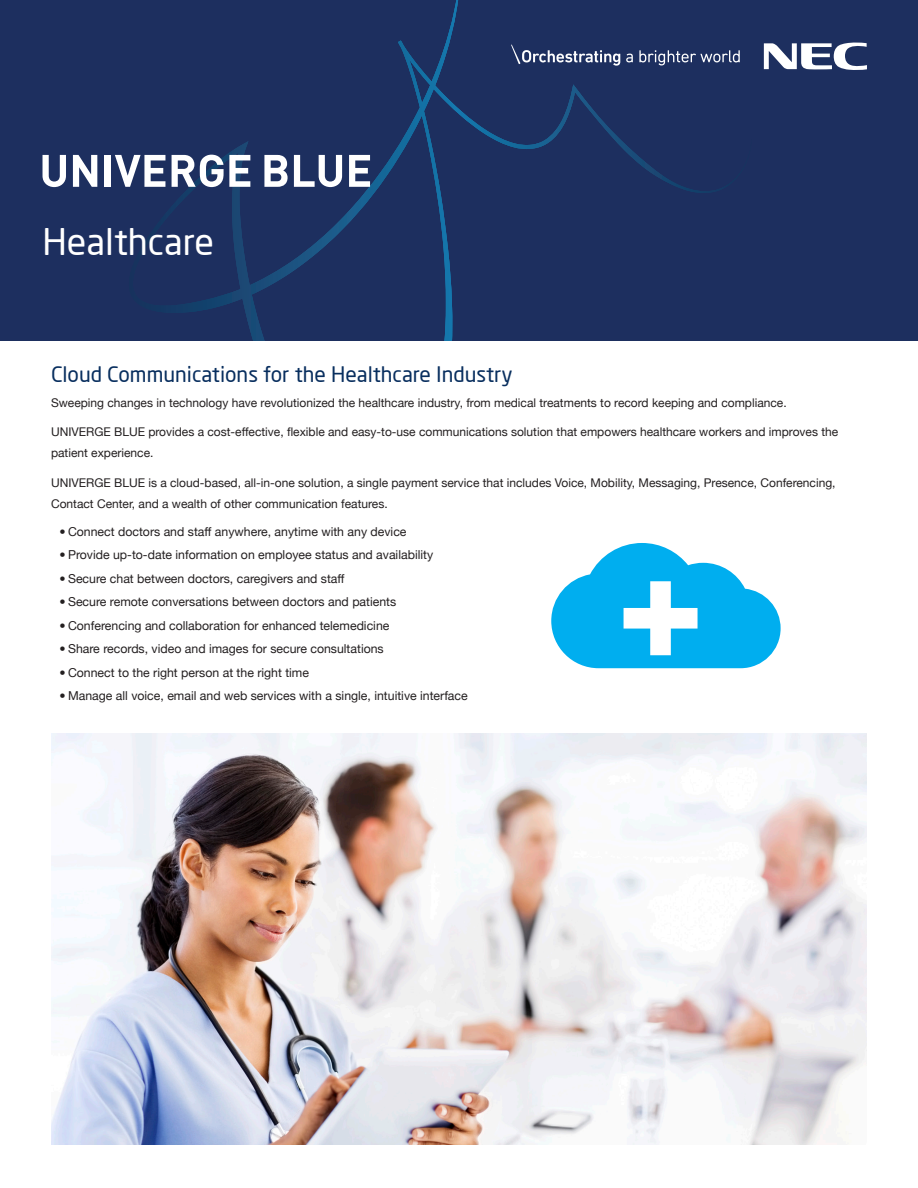
<style>
.page{position:relative;width:918px;height:1188px;background:#fff}
.page>*{position:absolute;margin:0;border:0;box-sizing:border-box;transform-origin:0 0}
.t1{font:36px "Neo Sans Pro";color:#fff}
.t2{font:21px "Neo Sans Pro";color:#082e5e}
.t3{font:12.3px "Helvetica Neue";color:#231f20}
.main{font:12px/21px "Helvetica Neue";color:#231f20}
</style>
<div class="page">
<div style="left:0;top:0;width:918px;height:340px;background:#1d2f5f"></div>
<svg style="left:43px;top:155px;width:23px;height:32px"></svg>
<svg style="left:73px;top:155px;width:24px;height:32px"></svg>
<div style="left:105px;top:155px;width:6px;height:32px;background:#fff"></div>
<svg style="left:764px;top:43px;width:103px;height:27px"></svg>
<svg style="left:115px;top:0;width:636px;height:341px"></svg>
<img style="left:51px;top:733px;width:816px;height:412px">
<svg style="left:551px;top:543px;width:230px;height:125px"></svg>
<p class="t1" style="left:43px;top:220px;width:173px">Healthcare</p>
<h1 class="t2" style="left:51px;top:361px;width:463px">Cloud Communications for the Healthcare Industry</h1>
<p class="main" style="left:51px;top:392px;width:737px">Sweeping changes in technology have revolutionized the healthcare industry, from medical treatments to record keeping and compliance.</p>
<p class="main" style="left:51px;top:422px;width:789px">UNIVERGE BLUE provides a cost-effective, flexible and easy-to-use communications solution that empowers healthcare workers and improves the patient experience.</p>
<p class="main" style="left:51px;top:472px;width:786px">UNIVERGE BLUE is a cloud-based, all-in-one solution, a single payment service that includes Voice, Mobility, Messaging, Presence, Conferencing,<br>Contact Center, and a wealth of other communication features.</p>
<p class="t3" style="left:60px;top:524px;width:349px">• Connect doctors and staff anywhere, anytime with any device</p>
<p class="t3" style="left:60px;top:548px;width:375px">• Provide up-to-date information on employee status and availability</p>
<p class="t3" style="left:60px;top:571px;width:287px">• Secure chat between doctors, caregivers and staff</p>
<p class="t3" style="left:60px;top:595px;width:338px">• Secure remote conversations between doctors and patients</p>
<p class="t3" style="left:60px;top:618px;width:331px">• Conferencing and collaboration for enhanced telemedicine</p>
<p class="t3" style="left:60px;top:642px;width:326px">• Share records, video and images for secure consultations</p>
<p class="t3" style="left:60px;top:665px;width:251px">• Connect to the right person at the right time</p>
<p class="t3" style="left:60px;top:689px;width:410px">• Manage all voice, email and web services with a single, intuitive interface</p>
</div>
